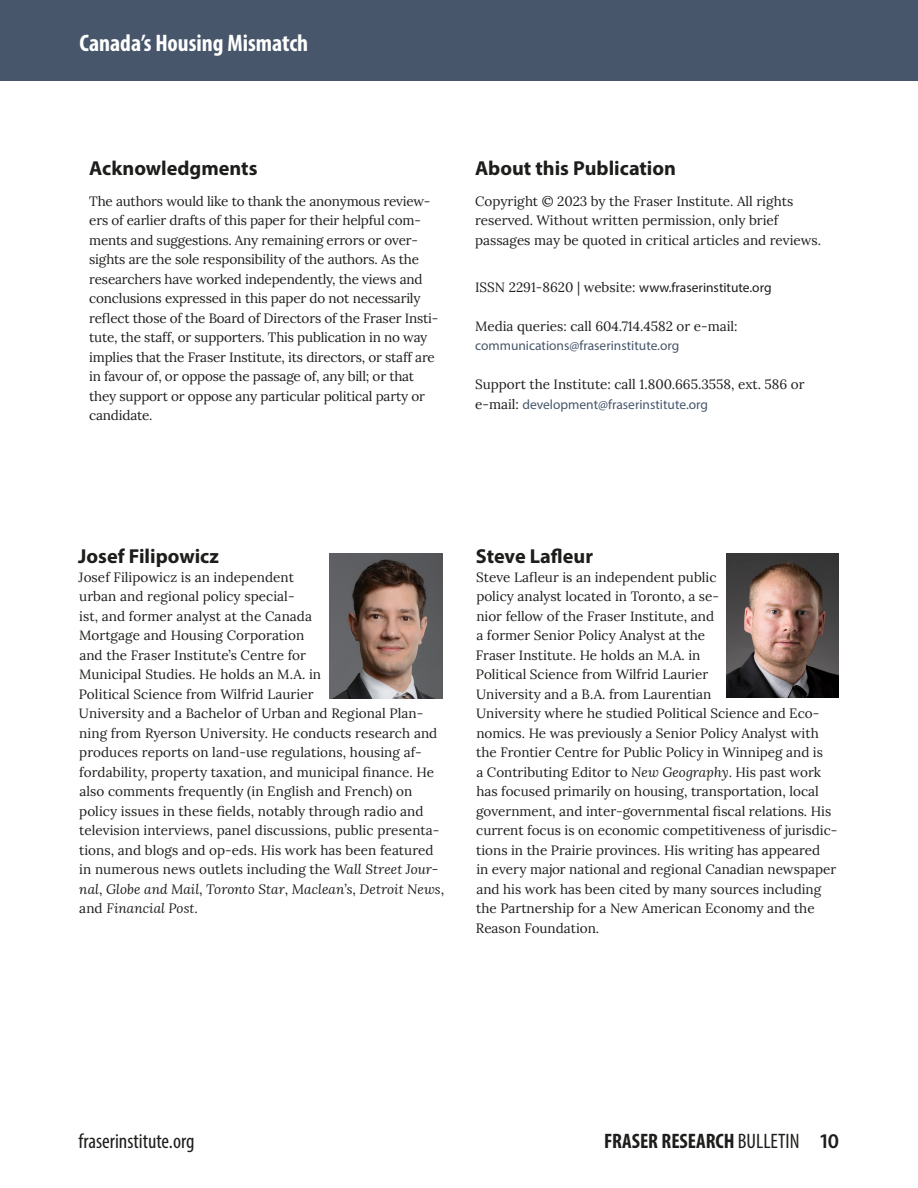
<style>
.page{position:relative;width:918px;height:1188px;background:#fff}
.page>*{position:absolute;margin:0;border:0;box-sizing:border-box;transform-origin:0 0}
.t1{font:700 condensed 24px "Myriad Pro";color:#fff}
.t2{font:700 condensed 21px "Myriad Pro";color:#1d1d1b}
.t3{font:condensed 21px "Myriad Pro";color:#1d1d1b}
.t4{font:700 20.25px "Myriad Pro";color:#1d1d1b}
.t5{font:13.5px/19.5px "Lora";color:#1d1d1b}
.t6{font:13.5px "Myriad Pro";color:#47566a}
.t7{font:13.5px "Myriad Pro";color:#1d1d1b}
.s1{font-family:"Lora"}
.s2{font-family:"Lora";color:#1d1d1b}
.s3{font-style:italic}
.s4{font-weight:400}
.s5{font-weight:600;font-stretch:normal}
</style>
<div class="page">
<div style="left:0;top:0;width:918px;height:81px;background:#47566a"></div>
<img style="left:330px;top:554px;width:112px;height:144px">
<img style="left:726px;top:553px;width:112px;height:145px">
<h1 class="t1" style="left:80px;top:28px;width:230px">Canada’s Housing Mismatch</h1>
<h3 class="t4" style="left:89px;top:155px;width:170px">Acknowledgments</h3>
<p class="t5" style="left:89px;top:190px;width:351px">The authors would like to thank the anonymous review&shy;ers of earlier drafts of this paper for their helpful com&shy;ments and suggestions. Any remaining errors or over&shy;sights are the sole responsibility of the authors. As the researchers have worked independently, the views and conclusions expressed in this paper do not necessarily reflect those of the Board of Directors of the Fraser Insti&shy;tute, the staff, or supporters. This publication in no way implies that the Fraser Institute, its directors, or staff are in favour of, or oppose the passage of, any bill; or that they support or oppose any particular political party or candidate.</p>
<h3 class="t4" style="left:475px;top:155px;width:202px">About this Publication</h3>
<p class="t5" style="left:475px;top:190px;width:348px">Copyright © 2023 by the Fraser Institute. All rights reserved. Without written permission, only brief passages may be quoted in critical articles and reviews.</p>
<p class="t7" style="left:475px;top:279px;width:298px"><span class="s1">ISSN 2291-8620 | website:</span> www.fraserinstitute.org</p>
<p class="t5" style="left:475px;top:315px;width:264px">Media queries: call 604.714.4582 or e-mail:</p>
<p class="t6" style="left:475px;top:338px;width:206px">communications@fraserinstitute.org</p>
<p class="t5" style="left:475px;top:374px;width:331px">Support the Institute: call 1.800.665.3558, ext. 586 or</p>
<p class="t6" style="left:475px;top:396px;width:234px"><span class="s2">e-mail:</span> development@fraserinstitute.org</p>
<h3 class="t4" style="left:78px;top:542px;width:142px">Josef Filipowicz</h3>
<p class="t5" style="left:79px;top:567px;width:367px">Josef Filipowicz is an independent<br>urban and regional policy special-<br>ist, and former analyst at the Canada<br>Mortgage and Housing Corporation<br>and the Fraser Institute’s Centre for<br>Municipal Studies. He holds an M.A. in<br>Political Science from Wilfrid Laurier<br>University and a Bachelor of Urban and Regional Plan&shy;ning from Ryerson University. He conducts research and produces reports on land-use regulations, housing af&shy;fordability, property taxation, and municipal finance. He also comments frequently (in English and French) on policy issues in these fields, notably through radio and television interviews, panel discussions, public presenta&shy;tions, and blogs and op-eds. His work has been featured in numerous news outlets including the <span class="s3">Wall Street Jour&shy;nal</span>, <span class="s3">Globe and Mail</span>, <span class="s3">Toronto Star</span>, <span class="s3">Maclean’s</span>, <span class="s3">Detroit News</span>, and <span class="s3">Financial Post</span>.</p>
<h3 class="t4" style="left:476px;top:542px;width:119px">Steve Lafleur</h3>
<p class="t5" style="left:476px;top:567px;width:363px">Steve Lafleur is an independent public<br>policy analyst located in Toronto, a se-<br>nior fellow of the Fraser Institute, and<br>a former Senior Policy Analyst at the<br>Fraser Institute. He holds an M.A. in<br>Political Science from Wilfrid Laurier<br>University and a B.A. from Laurentian<br>University where he studied Political Science and Eco&shy;nomics. He was previously a Senior Policy Analyst with the Frontier Centre for Public Policy in Winnipeg and is<br>a Contributing Editor to <span class="s3">New Geography</span>. His past work has focused primarily on housing, transportation, local government, and inter-governmental fiscal relations. His current focus is on economic competitiveness of jurisdic&shy;tions in the Prairie provinces. His writing has appeared<br>in every major national and regional Canadian newspaper and his work has been cited by many sources including the Partnership for a New American Economy and the Reason Foundation.</p>
<h2 class="t3" style="left:79px;top:1128px;width:117px">fraserinstitute.org</h2>
<h2 class="t2" style="left:604px;top:1127px;width:237px">FRASER RESEARCH <span class="s4">BULLETIN</span> <span class="s5">10</span></h2>
</div>
